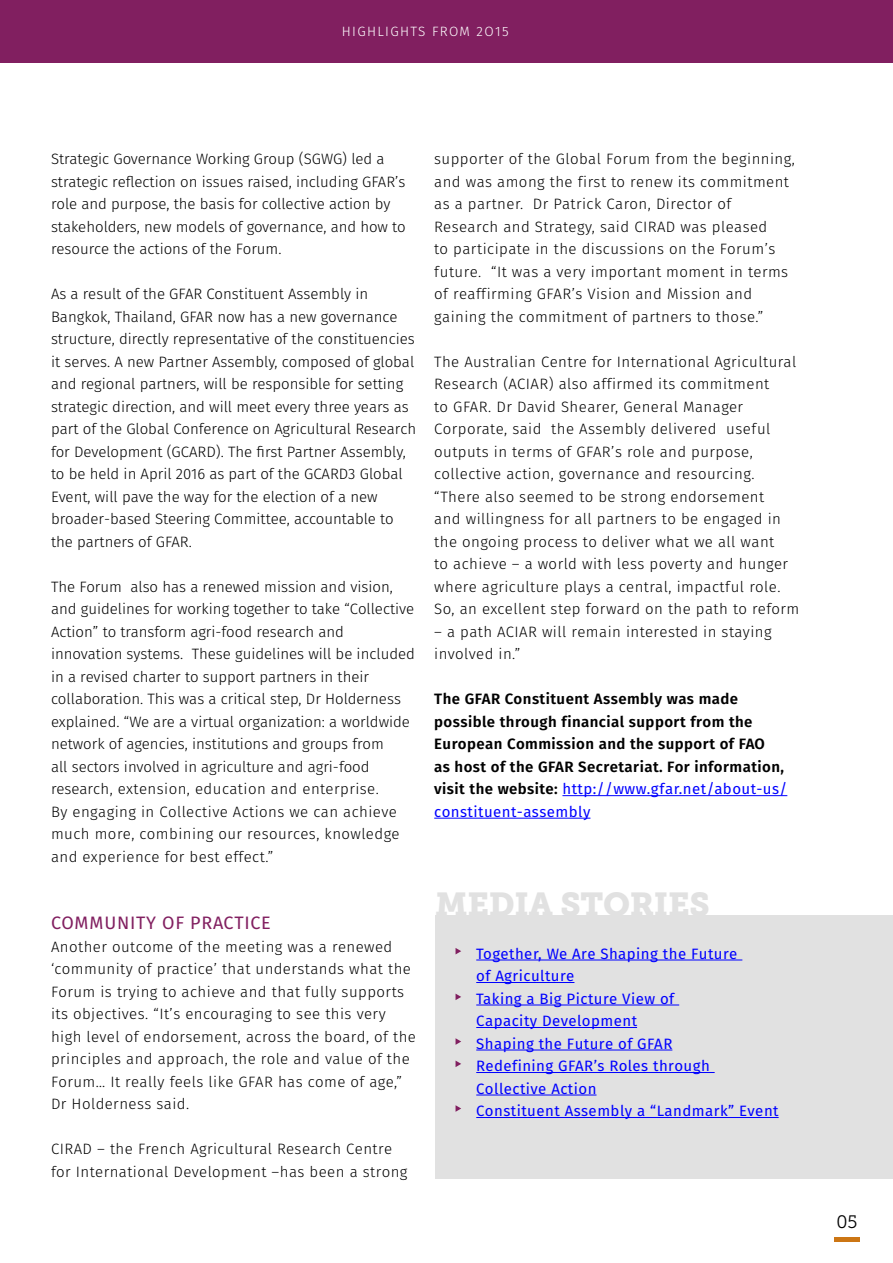
<style>
.page{position:relative;width:893px;height:1263px;background:#fff}
.page>*{position:absolute;margin:0;border:0;box-sizing:border-box;transform-origin:0 0}
.t1{font:33px "Museo Slab 900";letter-spacing:-.01em;color:#e1e1e1}
.t2{font:18px "Fira Sans";letter-spacing:.04em;color:#811f60}
.t3{font:18px "Museo Slab 300";color:#000}
.t4{font:300 15px/22.5px "Fira Sans";color:#000}
.t5{font:300 15px/22.5px "Fira Sans";letter-spacing:.02em;color:#000}
.t6{font:600 15px/22.5px "Fira Sans";letter-spacing:.03em;color:#000}
.t7{font:15px/22.5px "Fira Sans";letter-spacing:.03em;color:#00f}
.t8{font:300 13.5px "Fira Sans";letter-spacing:.1em;color:#fff}
.s1{font-weight:400;color:#00f}
</style>
<div class="page">
<div style="left:0;top:0;width:893px;height:63px;background:#811f60"></div>
<div style="left:834px;top:1237px;width:26px;height:5px;background:#cc7614"></div>
<hr style="left:562px;top:795px;width:225px;height:1px;background:#00f">
<hr style="left:434px;top:818px;width:156px;height:1px;background:#00f">
<div style="left:436px;top:915px;width:457px;height:264px;background:#e1e1e1"></div>
<hr style="left:476px;top:960px;width:266px;height:1px;background:#00f">
<hr style="left:476px;top:982px;width:98px;height:1px;background:#00f">
<hr style="left:476px;top:1005px;width:203px;height:1px;background:#00f">
<hr style="left:476px;top:1027px;width:161px;height:1px;background:#00f">
<hr style="left:476px;top:1050px;width:196px;height:1px;background:#00f">
<hr style="left:476px;top:1072px;width:239px;height:1px;background:#00f">
<hr style="left:476px;top:1095px;width:120px;height:1px;background:#00f">
<hr style="left:476px;top:1117px;width:303px;height:1px;background:#00f">
<svg style="left:456px;top:948px;width:5px;height:6px"></svg>
<svg style="left:456px;top:994px;width:5px;height:6px"></svg>
<svg style="left:456px;top:1038px;width:5px;height:7px"></svg>
<svg style="left:456px;top:1061px;width:5px;height:6px"></svg>
<svg style="left:456px;top:1105px;width:5px;height:7px"></svg>
<p class="t8" style="left:342px;top:22px;width:168px">HIGHLIGHTS FROM 2O15</p>
<p class="t4" style="left:51px;top:148px;width:356px">Strategic Governance Working Group (SGWG) led a strategic reflection on issues raised, including GFAR’s role and purpose, the basis for collective action by stakeholders, new models of governance, and how to resource the actions of the Forum.</p>
<p class="t4" style="left:51px;top:283px;width:367px">As a result of the GFAR Constituent Assembly in Bangkok, Thailand, GFAR now has a new governance structure, directly representative of the constituencies it serves. A new Partner Assembly, composed of global and regional partners, will be responsible for setting strategic direction, and will meet every three years as part of the Global Conference on Agricultural Research for Development (GCARD). The first Partner Assembly, to be held in April 2016 as part of the GCARD3 Global Event, will pave the way for the election of a new broader-based Steering Committee, accountable to the partners of GFAR.</p>
<p class="t4" style="left:51px;top:575px;width:365px">The Forum also has a renewed mission and vision, and guidelines for working together to take “Collective Action” to transform agri-food research and innovation systems. These guidelines will be included in a revised charter to support partners in their collaboration. This was a critical step, Dr Holderness explained. “We are a virtual organization: a worldwide network of agencies, institutions and groups from<br>all sectors involved in agriculture and agri-food research, extension, education and enterprise.<br>By engaging in Collective Actions we can achieve much more, combining our resources, knowledge and experience for best effect.”</p>
<p class="t2" style="left:51px;top:910px;width:221px">COMMUNITY OF PRACTICE</p>
<p class="t5" style="left:51px;top:935px;width:366px">Another outcome of the meeting was a renewed ‘community of practice’ that understands what the Forum is trying to achieve and that fully supports its objectives. “It’s encouraging to see this very high level of endorsement, across the board, of the principles and approach, the role and value of the Forum… It really feels like GFAR has come of age,” Dr Holderness said.</p>
<p class="t5" style="left:51px;top:1138px;width:358px">CIRAD – the French Agricultural Research Centre for International Development –has been a strong</p>
<p class="t5" style="left:434px;top:148px;width:362px">supporter of the Global Forum from the beginning, and was among the first to renew its commitment as a partner. Dr Patrick Caron, Director of Research and Strategy, said CIRAD was pleased<br>to participate in the discussions on the Forum’s future. “It was a very important moment in terms of reaffirming GFAR’s Vision and Mission and gaining the commitment of partners to those.”</p>
<p class="t5" style="left:434px;top:350px;width:367px">The Australian Centre for International Agricultural Research (ACIAR) also affirmed its commitment<br>to GFAR. Dr David Shearer, General Manager Corporate, said the Assembly delivered useful outputs in terms of GFAR’s role and purpose, collective action, governance and resourcing. “There also seemed to be strong endorsement<br>and willingness for all partners to be engaged in the ongoing process to deliver what we all want<br>to achieve – a world with less poverty and hunger where agriculture plays a central, impactful role.<br>So, an excellent step forward on the path to reform</p>
<p class="t5" style="left:434px;top:620px;width:339px">– a path ACIAR will remain interested in staying involved in.”</p>
<p class="t6" style="left:434px;top:688px;width:355px">The GFAR Constituent Assembly was made possible through financial support from the European Commission and the support of FAO<br>as host of the GFAR Secretariat. For information, visit the website: <span class="s1">http://www.gfar.net/about-us/ constituent-assembly</span></p>
<h1 class="t1" style="left:435px;top:886px;width:276px">MEDIA STORIES</h1>
<p class="t7" style="left:476px;top:942px;width:304px">Together, We Are Shaping the Future<br>of Agriculture<br>Taking a Big Picture View of<br>Capacity Development<br>Shaping the Future of GFAR<br>Redefining GFAR’s Roles through<br>Collective Action<br>Constituent Assembly a “Landmark” Event</p>
<p class="t3" style="left:836px;top:1211px;width:23px">05</p>
</div>
